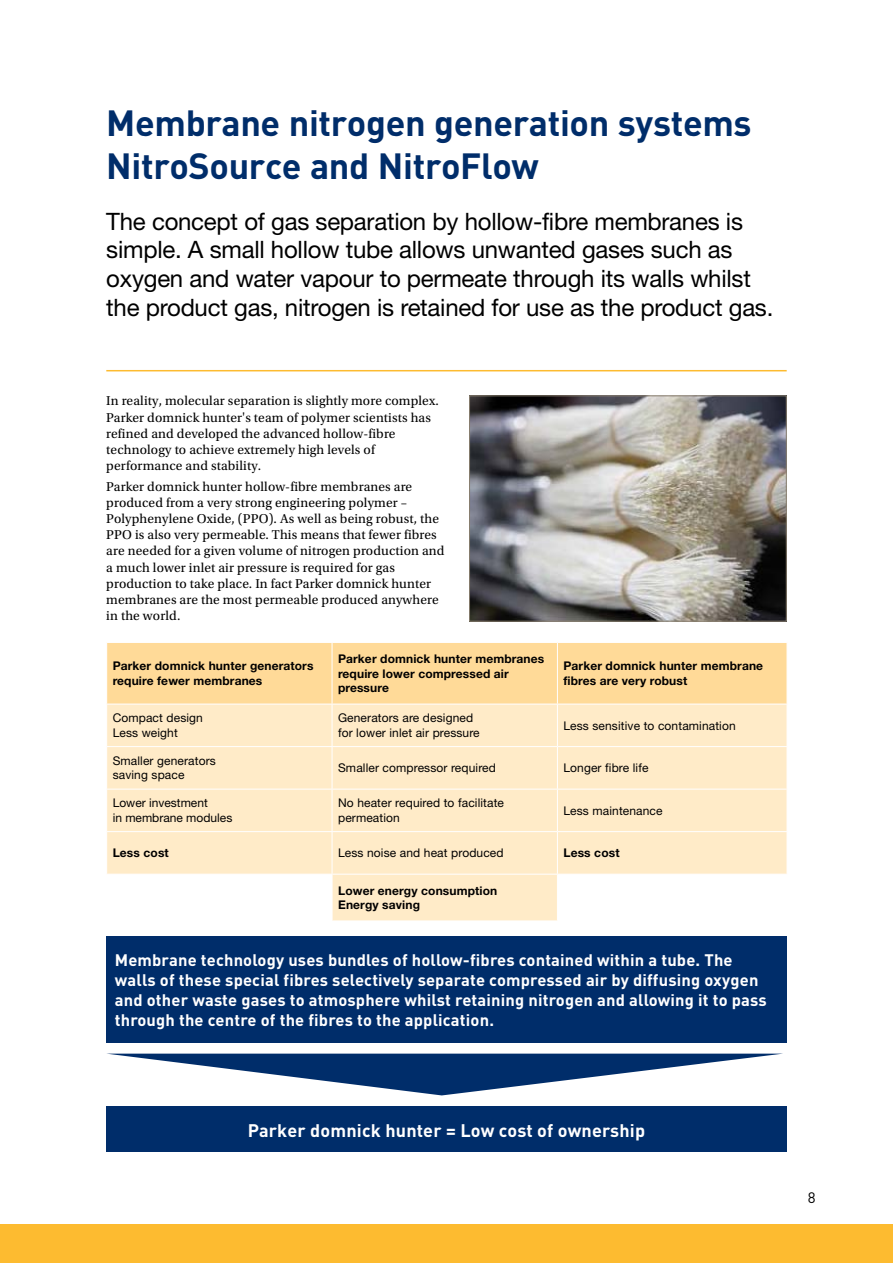
<style>
.page{position:relative;width:893px;height:1263px;background:#fff}
.page>*{position:absolute;margin:0;border:0;box-sizing:border-box;transform-origin:0 0}
.t1{font:700 36px/43.2px "DIN";letter-spacing:-.01em;color:#002d6a}
.t2{font:24px/28.8px "Helvetica Neue LT Std";letter-spacing:-.01em;color:#000}
.t3{font:700 18px "DIN";letter-spacing:.01em;color:#fff}
.t4{font:700 16.5px/19.8px "DIN";letter-spacing:.01em;color:#fff}
.t5{font:15px "DIN";color:#000}
.t6{font:13.5px/16.2px "Utopia Std";letter-spacing:.01em;color:#000}
.t7{font:12px/14.4px "Helvetica Neue LT Std";letter-spacing:.01em;color:#000}
.t8{font:700 12px/14.4px "Helvetica Neue LT Std";letter-spacing:.01em;color:#000}
</style>
<div class="page">
<div style="left:106px;top:936px;width:681px;height:106px;background:#002d6a"></div>
<img style="left:471px;top:397px;width:314px;height:222px">
<div style="left:469px;top:395px;width:318px;height:226px;border:1px solid #887e6e"></div>
<div style="left:107px;top:643px;width:680px;height:61px;background:#ffda98"></div>
<svg style="left:107px;top:705px;width:680px;height:215px;background:#ffedd0"></svg>
<hr style="left:332px;top:643px;width:1px;height:61px;background:#fff">
<hr style="left:557px;top:643px;width:1px;height:61px;background:#fff">
<hr style="left:332px;top:704px;width:1px;height:42px;background:#fff">
<hr style="left:557px;top:704px;width:1px;height:42px;background:#fff">
<hr style="left:106px;top:746px;width:226px;height:1px;background:#fff">
<hr style="left:332px;top:746px;width:225px;height:1px;background:#fff">
<hr style="left:332px;top:747px;width:1px;height:42px;background:#fff">
<hr style="left:557px;top:746px;width:230px;height:1px;background:#fff">
<hr style="left:557px;top:747px;width:1px;height:42px;background:#fff">
<hr style="left:106px;top:789px;width:226px;height:1px;background:#fff">
<hr style="left:332px;top:789px;width:225px;height:1px;background:#fff">
<hr style="left:332px;top:789px;width:1px;height:42px;background:#fff">
<hr style="left:557px;top:789px;width:230px;height:1px;background:#fff">
<hr style="left:557px;top:789px;width:1px;height:42px;background:#fff">
<hr style="left:106px;top:831px;width:226px;height:1px;background:#fff">
<hr style="left:332px;top:831px;width:225px;height:1px;background:#fff">
<hr style="left:332px;top:832px;width:1px;height:42px;background:#fff">
<hr style="left:557px;top:831px;width:230px;height:1px;background:#fff">
<hr style="left:557px;top:832px;width:1px;height:42px;background:#fff">
<hr style="left:106px;top:874px;width:226px;height:1px;background:#fff">
<hr style="left:332px;top:874px;width:225px;height:1px;background:#fff">
<hr style="left:332px;top:874px;width:1px;height:46px;background:#fff">
<hr style="left:557px;top:874px;width:230px;height:1px;background:#fff">
<hr style="left:557px;top:874px;width:1px;height:46px;background:#fff">
<svg style="left:107px;top:1053px;width:676px;height:42px"></svg>
<div style="left:106px;top:1106px;width:681px;height:46px;background:#002d6a"></div>
<hr style="left:106px;top:370px;width:681px;height:1px;background:#fdbb30">
<div style="left:0;top:1225px;width:893px;height:38px;background:#fdbb30"></div>
<h1 class="t1" style="left:106px;top:100px;width:647px">Membrane nitrogen generation systems<br>NitroSource and NitroFlow</h1>
<p class="t2" style="left:106px;top:206px;width:669px">The concept of gas separation by hollow-fibre membranes is simple. A small hollow tube allows unwanted gases such as oxygen and water vapour to permeate through its walls whilst the product gas, nitrogen is retained for use as the product gas.</p>
<p class="t6" style="left:106px;top:393px;width:334px">In reality, molecular separation is slightly more complex.<br>Parker domnick hunter's team of polymer scientists has refined and developed the advanced hollow-fibre technology to achieve extremely high levels of performance and stability.</p>
<p class="t6" style="left:106px;top:478px;width:340px">Parker domnick hunter hollow-fibre membranes are produced from a very strong engineering polymer – Polyphenylene Oxide, (PPO). As well as being robust, the PPO is also very permeable. This means that fewer fibres are needed for a given volume of nitrogen production and a much lower inlet air pressure is required for gas production to take place. In fact Parker domnick hunter membranes are the most permeable produced anywhere in the world.</p>
<p class="t8" style="left:113px;top:659px;width:202px">Parker domnick hunter generators require fewer membranes</p>
<p class="t8" style="left:338px;top:651px;width:208px">Parker domnick hunter membranes require lower compressed air pressure</p>
<p class="t8" style="left:563px;top:659px;width:201px">Parker domnick hunter membrane fibres are very robust</p>
<p class="t7" style="left:113px;top:711px;width:92px">Compact design<br>Less weight</p>
<p class="t7" style="left:338px;top:711px;width:143px">Generators are designed for lower inlet air pressure</p>
<p class="t7" style="left:563px;top:718px;width:174px">Less sensitive to contamination</p>
<p class="t7" style="left:113px;top:753px;width:105px">Smaller generators saving space</p>
<p class="t7" style="left:338px;top:760px;width:159px">Smaller compressor required</p>
<p class="t7" style="left:563px;top:760px;width:87px">Longer fibre life</p>
<p class="t7" style="left:113px;top:796px;width:121px">Lower investment<br>in membrane modules</p>
<p class="t7" style="left:338px;top:796px;width:167px">No heater required to facilitate permeation</p>
<p class="t7" style="left:563px;top:803px;width:101px">Less maintenance</p>
<p class="t8" style="left:113px;top:845px;width:58px">Less cost</p>
<p class="t7" style="left:338px;top:845px;width:167px">Less noise and heat produced</p>
<p class="t8" style="left:563px;top:845px;width:58px">Less cost</p>
<p class="t8" style="left:338px;top:883px;width:161px">Lower energy consumption<br>Energy saving</p>
<p class="t4" style="left:115px;top:950px;width:654px">Membrane technology uses bundles of hollow-fibres contained within a tube. The walls of these special fibres selectively separate compressed air by diffusing oxygen and other waste gases to atmosphere whilst retaining nitrogen and allowing it to pass through the centre of the fibres to the application.</p>
<h3 class="t3" style="left:248px;top:1119px;width:399px">Parker domnick hunter = Low cost of ownership</h3>
<p class="t5" style="left:808px;top:1188px;width:9px">8</p>
</div>
